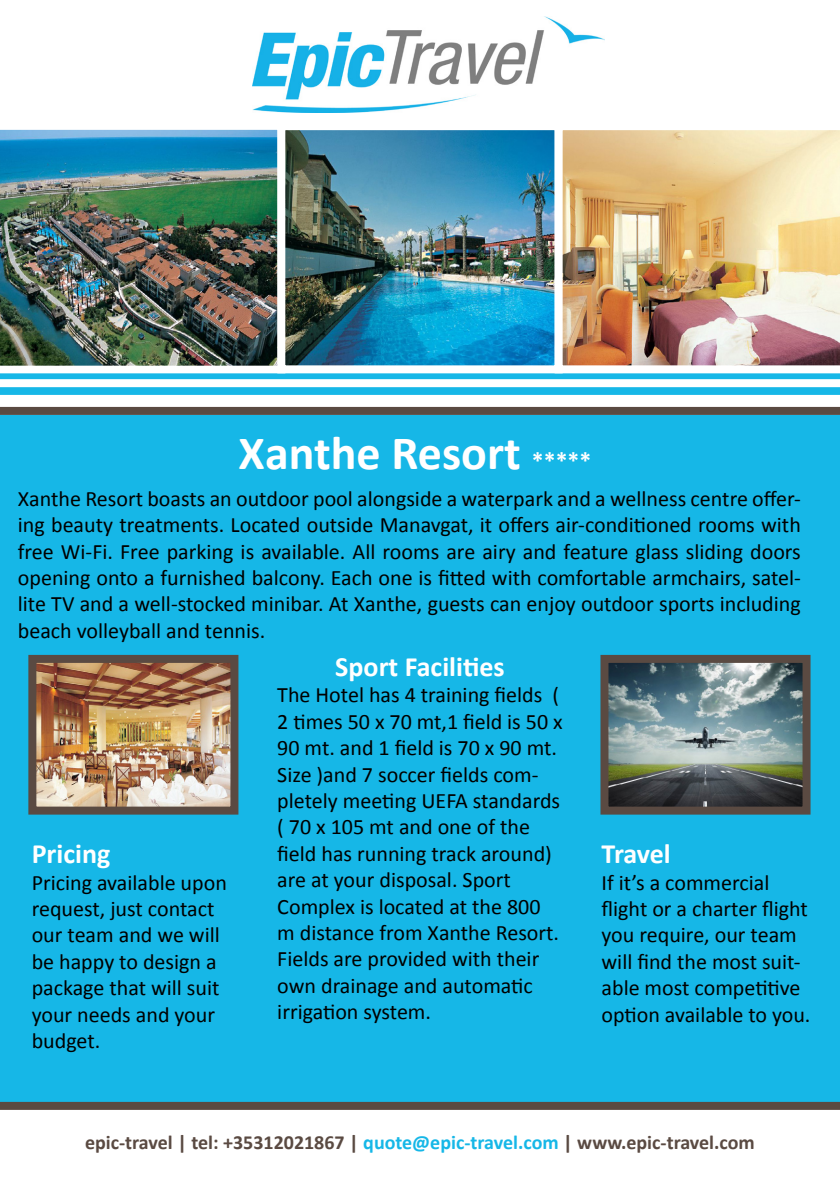
<style>
.page{position:relative;width:840px;height:1191px;background:#fff}
.page>*{position:absolute;margin:0;border:0;box-sizing:border-box;transform-origin:0 0}
.t1{font:700 48px "Calibri";color:#fff}
.t2{font:700 28px "Calibri";color:#fff}
.t3{font:22px/26.4px "Calibri";color:#000}
.t4{font:700 20px "Calibri";color:#5a4a42}
.s1{font-size:24px}
.s2{color:#16b7e7}
</style>
<div class="page">
<div style="left:0;top:342px;width:839px;height:760px;background:#16b7e7"></div>
<div style="left:0;top:379px;width:839px;height:8px;background:#fff"></div>
<div style="left:0;top:1101px;width:839px;height:8px;background:#5a4a42"></div>
<div style="left:0;top:395px;width:839px;height:20px;background:#fff"></div>
<img style="left:37px;top:664px;width:192px;height:141px">
<div style="left:28px;top:655px;width:210px;height:159px;border:8px solid #5a4a42"></div>
<img style="left:609px;top:664px;width:192px;height:141px">
<div style="left:600px;top:655px;width:210px;height:159px;border:8px solid #5a4a42"></div>
<img style="left:0;top:129px;width:277px;height:244px">
<img style="left:286px;top:131px;width:267px;height:233px">
<div style="left:277px;top:122px;width:285px;height:251px;border:8px solid #fff"></div>
<img style="left:554px;top:122px;width:285px;height:251px">
<img style="left:252px;top:17px;width:352px;height:96px">
<div style="left:0;top:407px;width:839px;height:8px;background:#5a4a42"></div>
<h1 class="t1" style="left:238px;top:422px;width:354px">Xanthe Resort <span class="s1">*****</span></h1>
<p class="t3" style="left:18px;top:485px;width:784px;text-align:justify">Xanthe Resort boasts an outdoor pool alongside a waterpark and a wellness centre offer&shy;ing beauty treatments. Located outside Manavgat, it offers air-conditioned rooms with free Wi-Fi. Free parking is available. All rooms are airy and feature glass sliding doors opening onto a furnished balcony. Each one is fitted with comfortable armchairs, satel&shy;lite TV and a well-stocked minibar. At Xanthe, guests can enjoy outdoor sports including beach volleyball and tennis.</p>
<p class="t2" style="left:32px;top:836px;width:80px">Pricing</p>
<p class="t3" style="left:32px;top:869px;width:197px">Pricing available upon request, just contact our team and we will be happy to design a package that will suit your needs and your budget.</p>
<p class="t2" style="left:335px;top:648px;width:171px">Sport Facilities</p>
<p class="t3" style="left:277px;top:682px;width:287px">The Hotel has 4 training fields (<br>2 times 50 x 70 mt,1 field is 50 x<br>90 mt. and 1 field is 70 x 90 mt.<br>Size )and 7 soccer fields com&shy;pletely meeting UEFA standards ( 70 x 105 mt and one of the field has running track around) are at your disposal. Sport<br>Complex is located at the 800 m distance from Xanthe Resort.<br>Fields are provided with their own drainage and automatic irrigation system.</p>
<p class="t2" style="left:601px;top:836px;width:71px">Travel</p>
<p class="t3" style="left:601px;top:869px;width:210px">If it’s a commercial flight or a charter flight you require, our team will find the most suit&shy;able most competitive option available to you.</p>
<p class="t4" style="left:85px;top:1129px;width:671px">epic-travel | tel: +35312021867 | <span class="s2">quote@epic-travel.com</span> | www.epic-travel.com</p>
</div>
